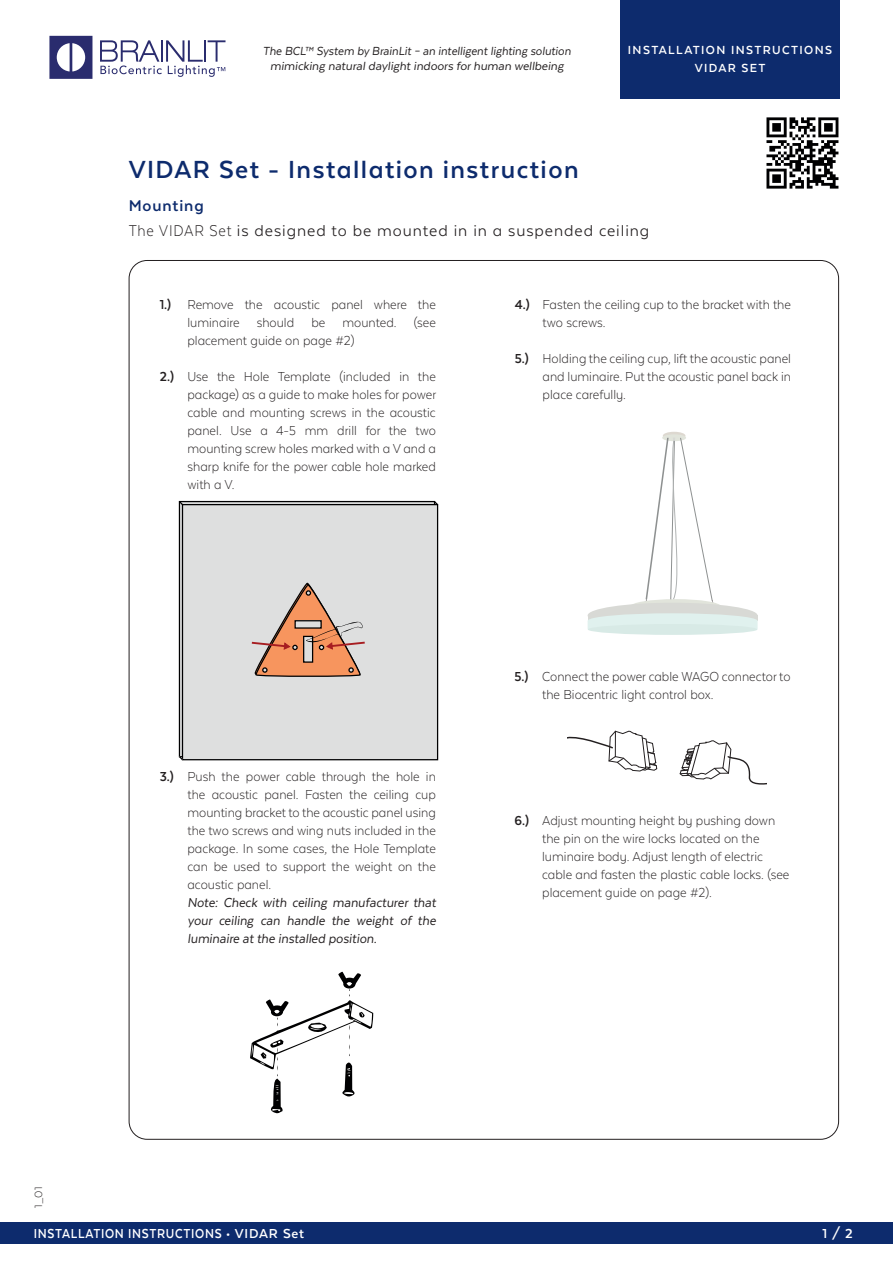
<style>
.page{position:relative;width:893px;height:1263px;background:#fff}
.page>*{position:absolute;margin:0;border:0;box-sizing:border-box;transform-origin:0 0}
.t1{font:700 28.5px "Texta Alt";letter-spacing:.05em;color:#0d2b6d}
.t2{font:18px/25.2px "Texta Alt";letter-spacing:.05em;color:#231f20}
.t3{font:300 15px/18px "Texta Alt";color:#231f20;text-align:justify;scale:.95 1}
.t4{font:italic 15px/18px "Texta Alt";color:#231f20;text-align:justify;scale:.95 1}
.t5{font:700 15px "Texta Alt";letter-spacing:.05em;color:#fff;scale:.9 1}
.t6{font:700 15px "Texta Alt";letter-spacing:.05em;color:#fff}
.t7{font:italic 13.5px/15px "Texta Alt";color:#231f20;text-align:center;scale:.95 1}
.t8{font:700 13.5px/18px "Texta Alt";letter-spacing:.1em;color:#fff;text-align:center}
.t9{font:300 12px "Texta Alt";color:#231f20;scale:1.04 1}
.s1{font-weight:700;color:#0d2b6d}
.s2{font-weight:300}
.s3{font-weight:700}
</style>
<div class="page">
<div style="left:620px;top:0;width:219px;height:99px;background:#0d2b6d"></div>
<svg style="left:100px;top:40px;width:125px;height:37px"></svg>
<svg style="left:49px;top:36px;width:43px;height:43px"></svg>
<div style="left:0;top:1222px;width:893px;height:22px;background:#0d2b6d"></div>
<img style="left:766px;top:117px;width:73px;height:72px">
<div style="left:182px;top:505px;width:256px;height:255px;background:#dedfdf"></div>
<div style="left:182px;top:504px;width:256px;height:256px;border:1px solid #000001"></div>
<svg style="left:178px;top:500px;width:6px;height:7px"></svg>
<svg style="left:433px;top:500px;width:6px;height:6px"></svg>
<svg style="left:178px;top:755px;width:6px;height:6px"></svg>
<svg style="left:251px;top:582px;width:114px;height:95px"></svg>
<svg style="left:568px;top:731px;width:89px;height:40px"></svg>
<svg style="left:680px;top:740px;width:87px;height:45px"></svg>
<svg style="left:250px;top:971px;width:123px;height:142px"></svg>
<div style="left:663px;top:432px;width:22px;height:8px;background:#ddd8d0;border-radius:50%"></div>
<div style="left:662px;top:434px;width:24px;height:7px;background:#e1e4db;border-radius:50%"></div>
<div style="left:630px;top:599px;width:91px;height:15px;background:#e1e4db;border-radius:50%"></div>
<div style="left:588px;top:615px;width:170px;height:6px;background:#d8d9d5"></div>
<div style="left:588px;top:603px;width:170px;height:25px;background:#d8d9d5;border-radius:50%"></div>
<div style="left:588px;top:613px;width:169px;height:15px;background:#e0f1ee;border-radius:50%"></div>
<div style="left:588px;top:620px;width:170px;height:10px;background:#e0f1ee"></div>
<div style="left:588px;top:624px;width:169px;height:11px;background:#d8eae6;border-radius:50%"></div>
<svg style="left:645px;top:437px;width:68px;height:166px"></svg>
<p class="t7" style="left:263px;top:43px;width:326px">The BCL™ System by BrainLit – an intelligent lighting solution mimicking natural daylight indoors for human wellbeing</p>
<h1 class="t1" style="left:129px;top:155px;width:451px">VIDAR Set - Installation instruction</h1>
<p class="t8" style="left:628px;top:41px;width:206px">INSTALLATION INSTRUCTIONS<br>VIDAR SET</p>
<p class="t2" style="left:129px;top:192px;width:522px"><span class="s1">Mounting<br></span><span class="s2">The VIDAR Set</span> is designed to be mounted in in a suspended ceiling</p>
<p class="t9" style="left:33px;top:1208px;width:21px;rotate:-90deg">1_01</p>
<p class="t3" style="left:187px;top:295px;width:263px;text-indent:-28px"><span class="s3">1.)</span> Remove the acoustic panel where the luminaire should be mounted. (see placement guide on page #2)</p>
<p class="t3" style="left:187px;top:367px;width:263px;text-indent:-28px"><span class="s3">2.)</span> Use the Hole Template (included in the package) as a guide to make holes for power cable and mounting screws in the acoustic panel. Use a⌀4-5 mm drill for the two mounting screw holes marked with a V and a sharp knife for the power cable hole marked with a V.</p>
<p class="t3" style="left:187px;top:767px;width:263px;text-indent:-28px"><span class="s3">3.)</span> Push the power cable through the hole in the acoustic panel. Fasten the ceiling cup mounting bracket to the acoustic panel using the two screws and wing nuts included in the package. In some cases, the Hole Template can be used to support the weight on the acoustic panel.</p>
<p class="t4" style="left:187px;top:893px;width:263px">Note: Check with ceiling manufacturer that your ceiling can handle the weight of the luminaire at the installed position.</p>
<p class="t3" style="left:543px;top:295px;width:263px;text-indent:-28px"><span class="s3">4.)</span> Fasten the ceiling cup to the bracket with the two screws.</p>
<p class="t3" style="left:543px;top:349px;width:263px;text-indent:-28px"><span class="s3">5.)</span> Holding the ceiling cup, lift the acoustic panel and luminaire. Put the acoustic panel back in place carefully.</p>
<p class="t3" style="left:542px;top:667px;width:263px;text-indent:-28px"><span class="s3">5.)</span> Connect the power cable WAGO connector to the Biocentric light control box.</p>
<p class="t3" style="left:542px;top:811px;width:262px;text-align:left;text-indent:-28px"><span class="s3">6.)</span> Adjust mounting height by pushing down the pin on the wire locks located on the luminaire body. Adjust length of electric cable and fasten the plastic cable locks. (see placement guide on page #2).</p>
<p class="t5" style="left:34px;top:1226px;width:302px">INSTALLATION INSTRUCTIONS • VIDAR Set</p>
<p class="t6" style="left:822px;top:1226px;width:32px">1 / 2</p>
</div>
